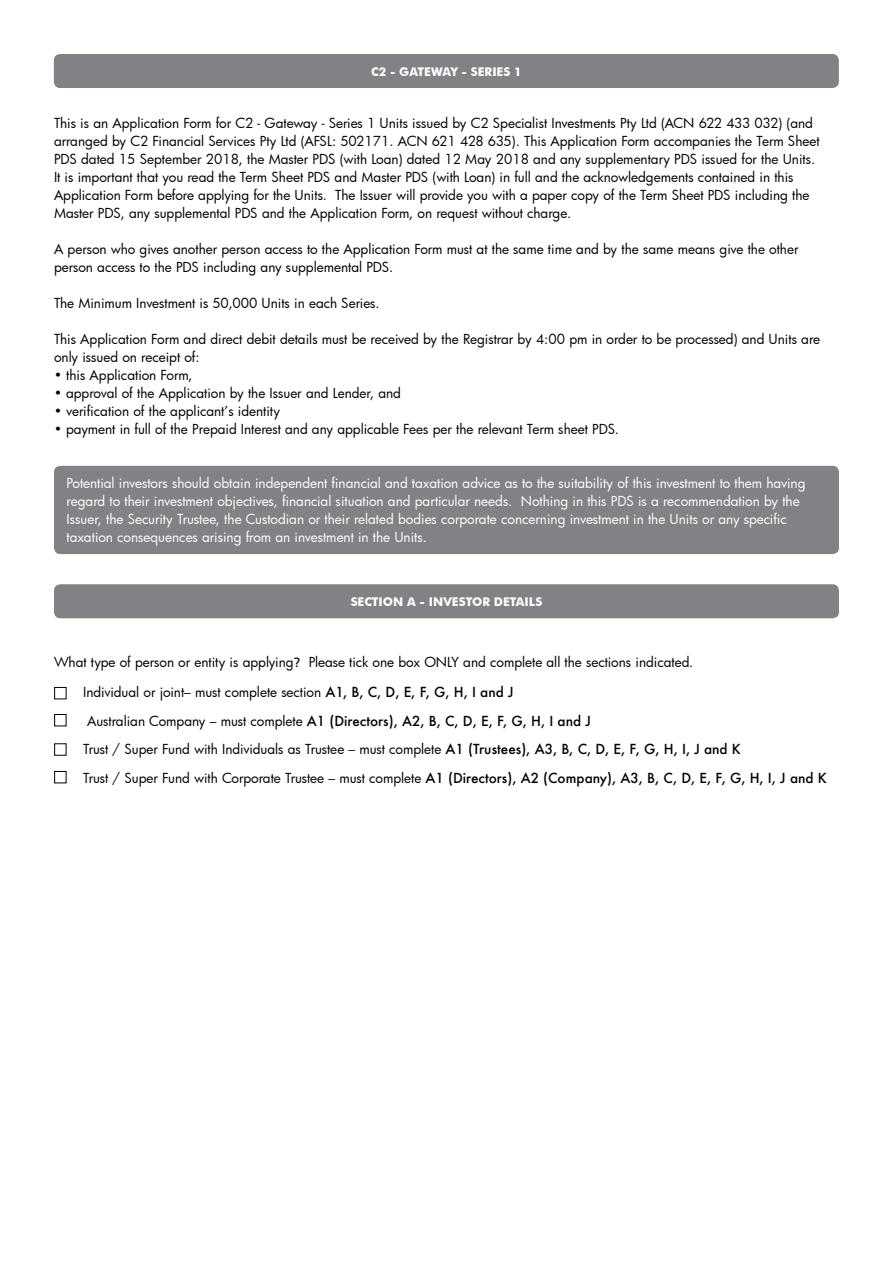
<style>
.page{position:relative;width:893px;height:1263px;background:#fff}
.page>*{position:absolute;margin:0;border:0;box-sizing:border-box;transform-origin:0 0}
.t1{font:13.5px/18px "Futura";color:#000}
.t2{font:13.5px/18px "Futura";color:#fff}
.t3{font:500 13.5px "Futura";color:#000}
.t4{font:700 12px "Futura BT";color:#fff}
.s1{font-family:"Frutiger LT"}
.s2{font-weight:500}
.s3{font-weight:400}
</style>
<div class="page">
<div style="left:54px;top:466px;width:785px;height:88px;background:#818285;border-radius:6px"></div>
<div style="left:54px;top:54px;width:785px;height:34px;background:#818285;border-radius:6px"></div>
<div style="left:54px;top:584px;width:785px;height:34px;background:#818285;border-radius:6px"></div>
<div style="left:54px;top:687px;width:12px;height:12px;border:1px solid #000"></div>
<div style="left:54px;top:714px;width:12px;height:12px;border:1px solid #000"></div>
<div style="left:54px;top:743px;width:12px;height:13px;border:1px solid #000"></div>
<div style="left:54px;top:771px;width:12px;height:12px;border:1px solid #000"></div>
<p class="t4" style="left:371px;top:64px;width:152px">C2 - GATEWAY - SERIES 1</p>
<p class="t1" style="left:54px;top:114px;width:767px">This is an Application Form for C2 - Gateway - Series 1 Units issued by C2 Specialist Investments Pty Ltd (ACN 622 433 032) (and arranged by C2 Financial Services Pty Ltd (AFSL: 502171. ACN 621 428 635). This Application Form accompanies the Term Sheet PDS dated 15 September 2018, the Master PDS (with Loan) dated 12 May 2018 and any supplementary PDS issued for the Units.<br>It is important that you read the Term Sheet PDS and Master PDS (with Loan) in full and the acknowledgements contained in this Application Form before applying for the Units. The Issuer will provide you with a paper copy of the Term Sheet PDS including the Master PDS, any supplemental PDS and the Application Form, on request without charge.</p>
<p class="t1" style="left:54px;top:240px;width:746px">A person who gives another person access to the Application Form must at the same time and by the same means give the other person access to the PDS including any supplemental PDS.</p>
<p class="t1" style="left:54px;top:294px;width:327px">The Minimum Investment is 50,000 Units in each Series.</p>
<p class="t1" style="left:54px;top:330px;width:768px">This Application Form and direct debit details must be received by the Registrar by 4:00 pm in order to be processed) and Units are only issued on receipt of:</p>
<p class="t1" style="left:54px;top:366px;width:140px">• this Application Form,</p>
<p class="t1" style="left:54px;top:384px;width:349px">• approval of the Application by the Issuer and Lender, and</p>
<p class="t1" style="left:54px;top:402px;width:228px">• verification of the applicant’s identity</p>
<p class="t1" style="left:54px;top:420px;width:566px">• payment in full of the Prepaid Interest and any applicable Fees per the relevant Term sheet PDS.</p>
<p class="t2" style="left:67px;top:474px;width:740px">Potential investors should obtain independent financial and taxation advice as to the suitability of this investment to them having regard to their investment objectives, financial situation and particular needs. Nothing in this PDS is a recommendation by the Issuer, the Security Trustee, the Custodian or their related bodies corporate concerning investment in the Units or any specific taxation consequences arising from an investment in the Units.</p>
<p class="t4" style="left:351px;top:594px;width:193px">SECTION A - INVESTOR DETAILS</p>
<p class="t1" style="left:54px;top:653px;width:641px">What type of person or entity is applying<span class="s1">?</span> Please tick one box ONLY and complete all the sections indicated.</p>
<p class="t1" style="left:83px;top:683px;width:432px">Individual or joint– must complete section <span class="s2">A1, B, C, D, E, F, G, H, I and J</span></p>
<p class="t3" style="left:87px;top:711px;width:505px"><span class="s3">Australian Company – must complete</span> A1 (Directors), A2, B, C, D, E, F, G, H, I and J</p>
<p class="t1" style="left:83px;top:740px;width:659px">Trust / Super Fund with Individuals as Trustee – must complete <span class="s2">A1 (Trustees), A3, B, C, D, E, F, G, H, I, J and K</span></p>
<p class="t3" style="left:83px;top:768px;width:745px"><span class="s3">Trust / Super Fund with Corporate Trustee – must complete</span> A1 (Directors), A2 (Company), A3, B, C, D, E, F, G, H, I, J and K</p>
</div>
